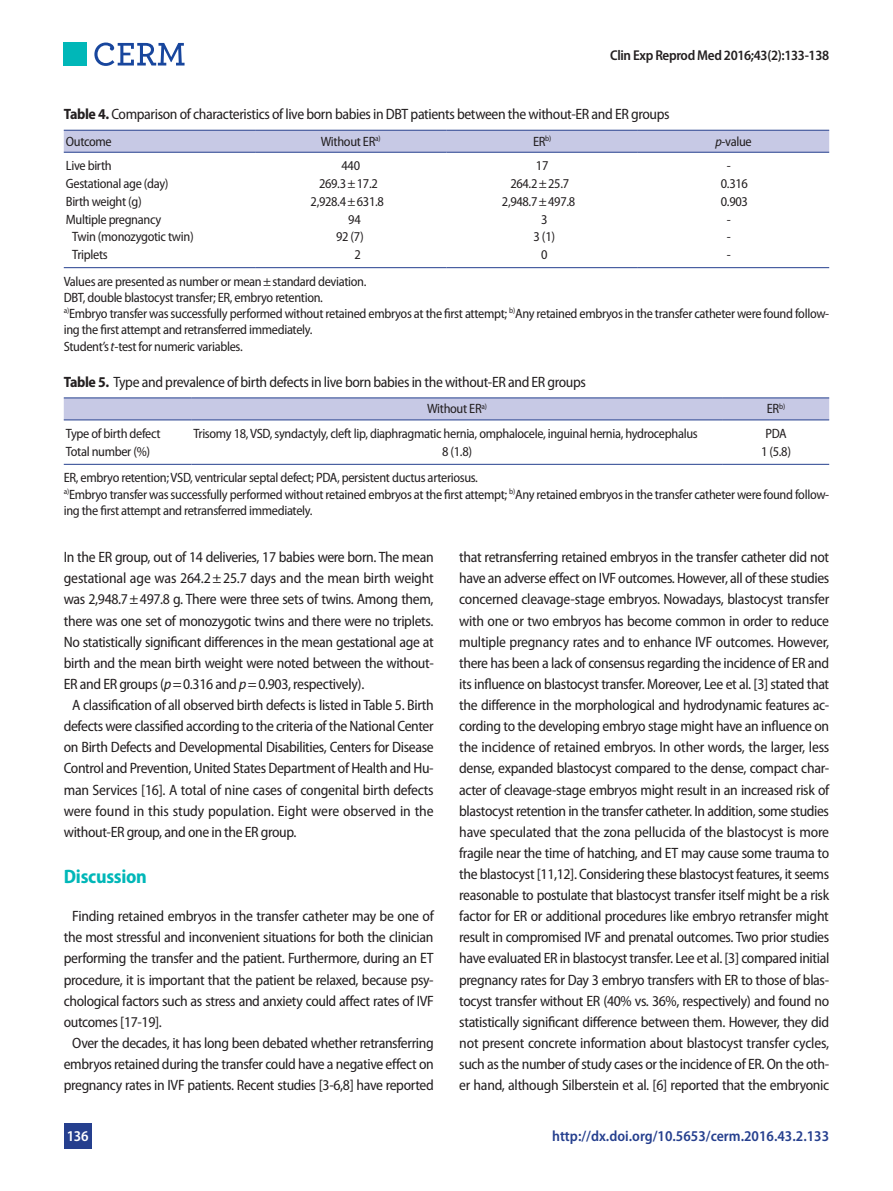
<style>
.page{position:relative;width:893px;height:1191px;background:#fff}
.page>*{position:absolute;margin:0;border:0;box-sizing:border-box;transform-origin:0 0}
.본문_대제목{font:700 semi-condensed 19.5px "Myriad Pro";letter-spacing:-.015em;color:#00b7b8}
.본문{font:semi-condensed 15px/21.1px "Myriad Pro";letter-spacing:-.025em;color:#231f20;text-align:justify}
.표_제목__그림_설명{font:semi-condensed 15px "Myriad Pro";letter-spacing:-.025em;color:#231f20}
.t1{font:600 semi-condensed 15px "Myriad Pro";color:#253f8e}
.t2{font:600 semi-condensed 15px "Myriad Pro";color:#fff}
.t3{font:600 semi-condensed 14.25px "Myriad Pro";letter-spacing:-.025em;color:#231f20}
.표_본문{font:semi-condensed 13.5px/16.2px "Myriad Pro";letter-spacing:-.025em;color:#231f20}
.표_항목{font:semi-condensed 13.5px "Myriad Pro";letter-spacing:-.025em;color:#231f20}
.s1{font-weight:700}
.s2{font-style:italic}
</style>
<div class="page">
<div style="left:64px;top:43px;width:23px;height:23px;background:#00b7b8"></div>
<svg style="left:94px;top:43px;width:91px;height:23px"></svg>
<div style="left:64px;top:1123px;width:27px;height:25px;background:#253f8e"></div>
<div style="left:64px;top:131px;width:765px;height:21px;background:#c7c9e5"></div>
<hr style="left:64px;top:130px;width:191px;height:1px;background:#253f8e">
<hr style="left:255px;top:130px;width:191px;height:1px;background:#253f8e">
<hr style="left:446px;top:130px;width:192px;height:1px;background:#253f8e">
<hr style="left:638px;top:130px;width:191px;height:1px;background:#253f8e">
<hr style="left:64px;top:152px;width:191px;height:1px;background:#253f8e">
<hr style="left:255px;top:152px;width:191px;height:1px;background:#253f8e">
<hr style="left:446px;top:152px;width:192px;height:1px;background:#253f8e">
<hr style="left:638px;top:152px;width:191px;height:1px;background:#253f8e">
<hr style="left:64px;top:267px;width:191px;height:1px;background:#253f8e">
<hr style="left:255px;top:267px;width:191px;height:1px;background:#253f8e">
<hr style="left:446px;top:267px;width:192px;height:1px;background:#253f8e">
<hr style="left:638px;top:267px;width:191px;height:1px;background:#253f8e">
<div style="left:64px;top:398px;width:765px;height:21px;background:#c7c9e5"></div>
<hr style="left:64px;top:397px;width:127px;height:1px;background:#253f8e">
<hr style="left:191px;top:397px;width:532px;height:1px;background:#253f8e">
<hr style="left:723px;top:397px;width:106px;height:1px;background:#253f8e">
<hr style="left:64px;top:419px;width:127px;height:1px;background:#253f8e">
<hr style="left:191px;top:419px;width:532px;height:1px;background:#253f8e">
<hr style="left:723px;top:419px;width:106px;height:1px;background:#253f8e">
<hr style="left:64px;top:464px;width:127px;height:1px;background:#253f8e">
<hr style="left:191px;top:464px;width:532px;height:1px;background:#253f8e">
<hr style="left:723px;top:464px;width:106px;height:1px;background:#253f8e">
<p class="t3" style="left:610px;top:47px;width:220px">Clin Exp Reprod Med 2016;43(2):133-138</p>
<p class="표_제목__그림_설명" style="left:64px;top:106px;width:607px"><span class="s1">Table 4.</span> Comparison of characteristics of live born babies in DBT patients between the without-ER and ER groups</p>
<p class="표_항목" style="left:66px;top:134px;width:47px">Outcome</p>
<p class="표_항목" style="left:321px;top:134px;width:61px">Without ER<sup>a)</sup></p>
<p class="표_항목" style="left:533px;top:134px;width:20px">ER<sup>b)</sup></p>
<p class="표_항목" style="left:715px;top:134px;width:38px"><span class="s2">p</span>-value</p>
<p class="표_본문" style="left:66px;top:158px;width:47px">Live birth</p>
<p class="표_본문" style="left:342px;top:158px;width:20px">440</p>
<p class="표_본문" style="left:536px;top:158px;width:14px">17</p>
<p class="표_본문" style="left:727px;top:158px;width:6px">-</p>
<p class="표_본문" style="left:66px;top:176px;width:104px">Gestational age (day)</p>
<p class="표_본문" style="left:319px;top:176px;width:60px">269.3 ± 17.2</p>
<p class="표_본문" style="left:510px;top:176px;width:60px">264.2 ± 25.7</p>
<p class="표_본문" style="left:721px;top:176px;width:29px">0.316</p>
<p class="표_본문" style="left:66px;top:193px;width:77px">Birth weight (g)</p>
<p class="표_본문" style="left:311px;top:193px;width:75px">2,928.4 ± 631.8</p>
<p class="표_본문" style="left:502px;top:193px;width:75px">2,948.7 ± 497.8</p>
<p class="표_본문" style="left:721px;top:193px;width:29px">0.903</p>
<p class="표_본문" style="left:66px;top:211px;width:97px">Multiple pregnancy</p>
<p class="표_본문" style="left:348px;top:211px;width:14px">94</p>
<p class="표_본문" style="left:541px;top:211px;width:8px">3</p>
<p class="표_본문" style="left:727px;top:211px;width:6px">-</p>
<p class="표_본문" style="left:72px;top:229px;width:123px">Twin (monozygotic twin)</p>
<p class="표_본문" style="left:336px;top:229px;width:29px">92 (7)</p>
<p class="표_본문" style="left:534px;top:229px;width:23px">3 (1)</p>
<p class="표_본문" style="left:727px;top:229px;width:6px">-</p>
<p class="표_본문" style="left:72px;top:247px;width:37px">Triplets</p>
<p class="표_본문" style="left:354px;top:247px;width:8px">2</p>
<p class="표_본문" style="left:541px;top:247px;width:8px">0</p>
<p class="표_본문" style="left:727px;top:247px;width:6px">-</p>
<p class="표_본문" style="left:64px;top:273px;width:304px">Values are presented as number or mean ± standard deviation.</p>
<p class="표_본문" style="left:64px;top:289px;width:261px">DBT, double blastocyst transfer; ER, embryo retention.</p>
<p class="표_본문" style="left:64px;top:306px;width:767px"><sup>a)</sup>Embryo transfer was successfully performed without retained embryos at the first attempt; <sup>b)</sup>Any retained embryos in the transfer catheter were found follow&shy;ing the first attempt and retransferred immediately.</p>
<p class="표_본문" style="left:64px;top:338px;width:180px">Student’s <span class="s2">t</span>-test for numeric variables.</p>
<p class="표_제목__그림_설명" style="left:64px;top:373px;width:524px"><span class="s1">Table 5.</span> Type and prevalence of birth defects in live born babies in the without-ER and ER groups</p>
<p class="표_항목" style="left:427px;top:401px;width:61px">Without ER<sup>a)</sup></p>
<p class="표_항목" style="left:767px;top:401px;width:20px">ER<sup>b)</sup></p>
<p class="표_본문" style="left:66px;top:425px;width:96px">Type of birth defect</p>
<p class="표_본문" style="left:193px;top:425px;width:506px">Trisomy 18, VSD, syndactyly, cleft lip, diaphragmatic hernia, omphalocele, inguinal hernia, hydrocephalus</p>
<p class="표_본문" style="left:765px;top:425px;width:23px">PDA</p>
<p class="표_본문" style="left:66px;top:443px;width:86px">Total number (%)</p>
<p class="표_본문" style="left:442px;top:443px;width:32px">8 (1.8)</p>
<p class="표_본문" style="left:761px;top:443px;width:32px">1 (5.8)</p>
<p class="표_본문" style="left:64px;top:470px;width:416px">ER, embryo retention; VSD, ventricular septal defect; PDA, persistent ductus arteriosus.</p>
<p class="표_본문" style="left:64px;top:486px;width:767px"><sup>a)</sup>Embryo transfer was successfully performed without retained embryos at the first attempt; <sup>b)</sup>Any retained embryos in the transfer catheter were found follow&shy;ing the first attempt and retransferred immediately.</p>
<p class="본문" style="left:64px;top:547px;width:372px">In the ER group, out of 14 deliveries, 17 babies were born. The mean gestational age was 264.2 ± 25.7 days and the mean birth weight was 2,948.7 ± 497.8 g. There were three sets of twins. Among them, there was one set of monozygotic twins and there were no triplets.<br>No statistically significant differences in the mean gestational age at birth and the mean birth weight were noted between the without-ER and ER groups (<span class="s2">p</span>= 0.316 and <span class="s2">p</span>= 0.903, respectively).</p>
<p class="본문" style="left:64px;top:695px;width:371px;text-indent:9px">A classification of all observed birth defects is listed in Table 5. Birth defects were classified according to the criteria of the National Center on Birth Defects and Developmental Disabilities, Centers for Disease Control and Prevention, United States Department of Health and Hu&shy;man Services [16]. A total of nine cases of congenital birth defects were found in this study population. Eight were observed in the without-ER group, and one in the ER group.</p>
<p class="본문_대제목" style="left:64px;top:863px;width:85px">Discussion</p>
<p class="본문" style="left:64px;top:906px;width:372px;text-indent:9px">Finding retained embryos in the transfer catheter may be one of the most stressful and inconvenient situations for both the clinician performing the transfer and the patient. Furthermore, during an ET procedure, it is important that the patient be relaxed, because psy&shy;chological factors such as stress and anxiety could affect rates of IVF outcomes [17-19].</p>
<p class="본문" style="left:64px;top:1032px;width:371px;text-align:center">Over the decades, it has long been debated whether retransferring embryos retained during the transfer could have a negative effect on pregnancy rates in IVF patients. Recent studies [3-6,8] have reported</p>
<p class="t2" style="left:67px;top:1127px;width:23px">136</p>
<p class="본문" style="left:459px;top:547px;width:372px">that retransferring retained embryos in the transfer catheter did not have an adverse effect on IVF outcomes. However, all of these studies concerned cleavage-stage embryos. Nowadays, blastocyst transfer with one or two embryos has become common in order to reduce multiple pregnancy rates and to enhance IVF outcomes. However, there has been a lack of consensus regarding the incidence of ER and its influence on blastocyst transfer. Moreover, Lee et al. [3] stated that the difference in the morphological and hydrodynamic features ac&shy;cording to the developing embryo stage might have an influence on the incidence of retained embryos. In other words, the larger, less dense, expanded blastocyst compared to the dense, compact char&shy;acter of cleavage-stage embryos might result in an increased risk of blastocyst retention in the transfer catheter. In addition, some studies have speculated that the zona pellucida of the blastocyst is more fragile near the time of hatching, and ET may cause some trauma to the blastocyst [11,12]. Considering these blastocyst features, it seems reasonable to postulate that blastocyst transfer itself might be a risk factor for ER or additional procedures like embryo retransfer might result in compromised IVF and prenatal outcomes. Two prior studies have evaluated ER in blastocyst transfer. Lee et al. [3] compared initial pregnancy rates for Day 3 embryo transfers with ER to those of blas&shy;tocyst transfer without ER (40% vs. 36%, respectively) and found no statistically significant difference between them. However, they did not present concrete information about blastocyst transfer cycles, such as the number of study cases or the incidence of ER. On the oth&shy;er hand, although Silberstein et al. [6] reported that the embryonic</p>
<p class="t1" style="left:552px;top:1127px;width:279px">http://dx.doi.org/10.5653/cerm.2016.43.2.133</p>
</div>
